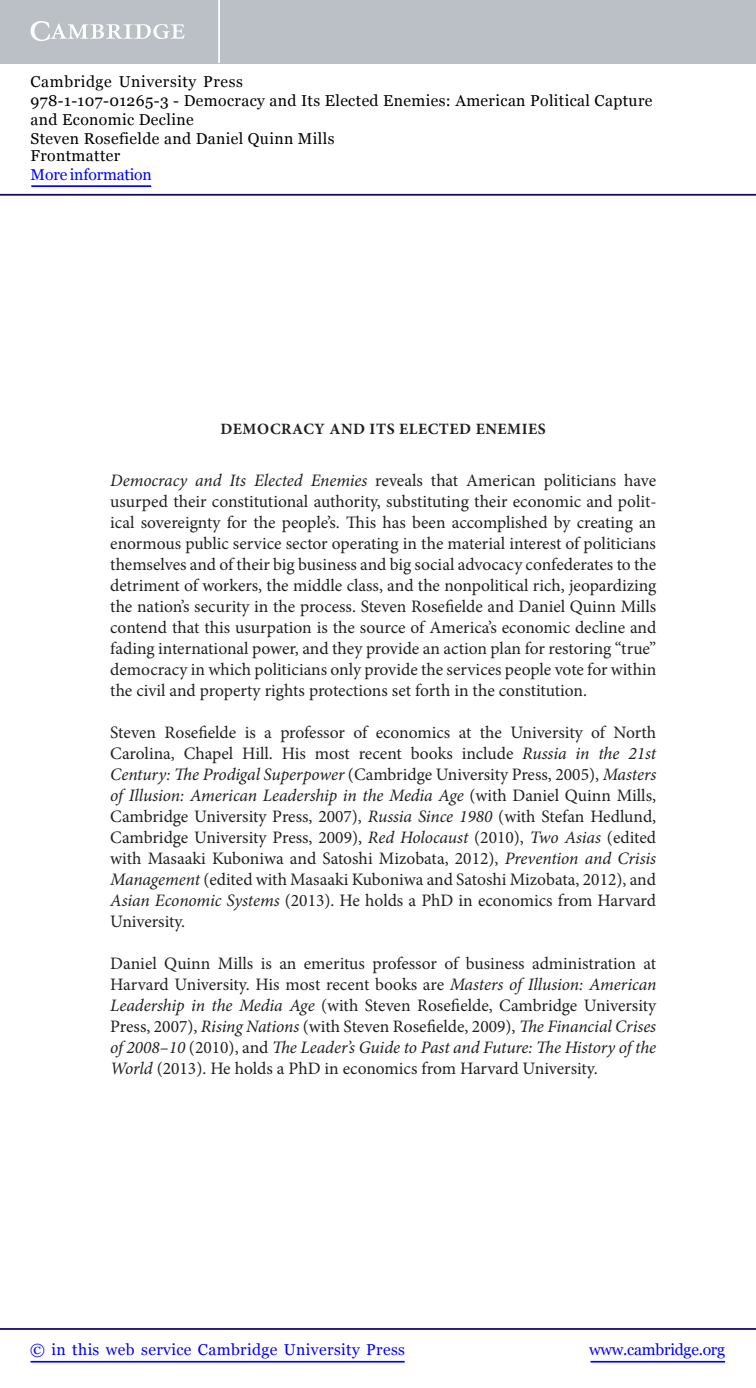
<style>
.page{position:relative;width:756px;height:1388px;background:#fff}
.page>*{position:absolute;margin:0;border:0;box-sizing:border-box;transform-origin:0 0}
.t1{font:17.5px/21px "Minion Pro";color:#231f20;text-align:justify}
.t2{font:15.75px/18.6px "Georgia";letter-spacing:.025em;color:#000}
.t3{font:15.75px "Georgia";letter-spacing:.025em;color:#00f}
.t4{font:700 15.75px "Minion Pro";letter-spacing:.035em;color:#231f20}
.t5{font:15.75px "Georgia";letter-spacing:-.015em;color:#00f}
.t6{font:15.75px "Georgia";letter-spacing:-.01em;color:#00f}
.s1{font-style:italic}
</style>
<div class="page">
<hr style="left:591px;top:1361px;width:134px;height:1px;background:#00f">
<hr style="left:0;top:1328px;width:756px;height:2px;background:#150666">
<hr style="left:31px;top:1361px;width:374px;height:1px;background:#00f">
<div style="left:0;top:0;width:756px;height:63px;background:#bac0c6"></div>
<svg style="left:31px;top:21px;width:154px;height:20px"></svg>
<hr style="left:218px;top:0;width:2px;height:63px;background:#fff">
<hr style="left:0;top:194px;width:756px;height:2px;background:#150666">
<hr style="left:31px;top:185px;width:120px;height:2px;background:#00f">
<p class="t2" style="left:31px;top:72px;width:623px">Cambridge University Press<br>978-1-107-01265-3 - Democracy and Its Elected Enemies: American Political Capture and Economic Decline<br>Steven Rosefielde and Daniel Quinn Mills<br>Frontmatter</p>
<p class="t6" style="left:31px;top:166px;width:123px">More information</p>
<p class="t4" style="left:221px;top:422px;width:327px">DEMOCRACY AND ITS ELECTED ENEMIES</p>
<p class="t1" style="left:110px;top:472px;width:548px"><span class="s1">Democracy and Its Elected Enemies</span> reveals that American politicians have usurped their constitutional authority, substituting their economic and polit&shy;ical sovereignty for the people’s. This has been accomplished by creating an enormous public service sector operating in the material interest of politicians themselves and of their big business and big social advocacy confederates to the detriment of workers, the middle class, and the nonpolitical rich, jeopardizing the nation’s security in the process. Steven Rosefielde and Daniel Quinn Mills contend that this usurpation is the source of America’s economic decline and fading international power, and they provide an action plan for restoring “true” democracy in which politicians only provide the services people vote for within the civil and property rights protections set forth in the constitution.</p>
<p class="t1" style="left:110px;top:724px;width:548px">Steven Rosefielde is a professor of economics at the University of North Carolina, Chapel Hill. His most recent books include <span class="s1">Russia in the 21st Century: The Prodigal Superpower</span> (Cambridge University Press, 2005), <span class="s1">Masters of Illusion: American Leadership in the Media Age</span> (with Daniel Quinn Mills, Cambridge University Press, 2007), <span class="s1">Russia Since 1980</span> (with Stefan Hedlund, Cambridge University Press, 2009), <span class="s1">Red Holocaust</span> (2010), <span class="s1">Two Asias</span> (edited with Masaaki Kuboniwa and Satoshi Mizobata, 2012), <span class="s1">Prevention and Crisis Management</span> (edited with Masaaki Kuboniwa and Satoshi Mizobata, 2012), and <span class="s1">Asian Economic Systems</span> (2013). He holds a PhD in economics from Harvard University.</p>
<p class="t1" style="left:110px;top:955px;width:548px">Daniel Quinn Mills is an emeritus professor of business administration at Harvard University. His most recent books are <span class="s1">Masters of Illusion: American Leadership in the Media Age</span> (with Steven Rosefielde, Cambridge University Press, 2007), <span class="s1">Rising Nations</span> (with Steven Rosefielde, 2009), <span class="s1">The Financial Crises of 2008–10</span> (2010), and <span class="s1">The Leader’s Guide to Past and Future: The History of the World</span> (2013). He holds a PhD in economics from Harvard University.</p>
<p class="t3" style="left:30px;top:1340px;width:376px">© in this web service Cambridge University Press</p>
<p class="t5" style="left:589px;top:1340px;width:137px">www.cambridge.org</p>
</div>
